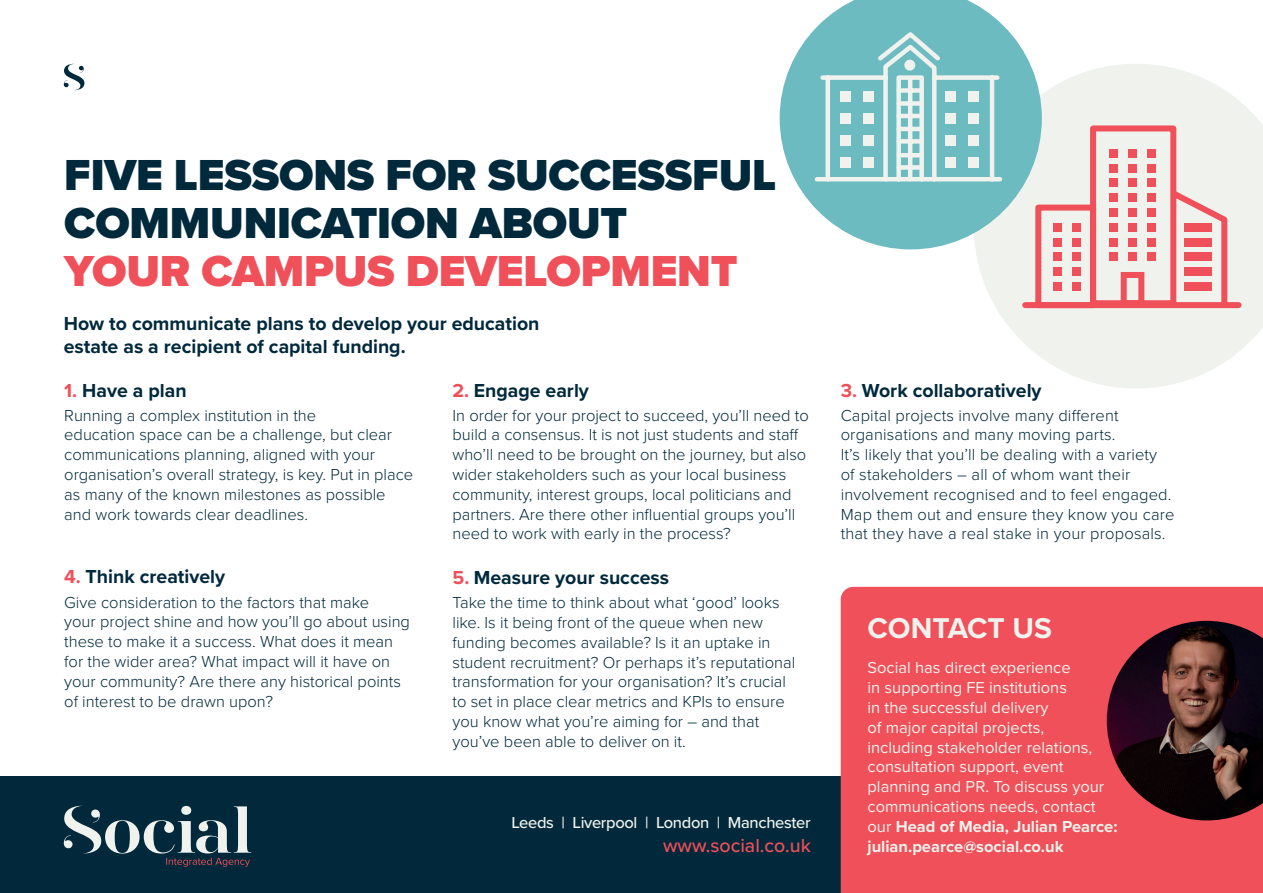
<style>
.page{position:relative;width:1263px;height:893px;background:#fff}
.page>*{position:absolute;margin:0;border:0;box-sizing:border-box;transform-origin:0 0}
.t1{font:900 45px/48px "Proxima Nova";letter-spacing:-.005em;color:#00293c}
.t2{font:900 45px "Proxima Nova";letter-spacing:-.005em;color:#ef5059}
.t3{font:700 29.7px "Proxima Nova";color:#eff2ed}
.t4{font:700 19.5px/22.5px "Proxima Nova";color:#00293c}
.t5{font:500 19.5px "Proxima Nova";color:#ef5059}
.t6{font:300 16.5px/19.8px "Proxima Nova";color:#00293c}
.t7{font:16.5px/19.8px "Proxima Nova";color:#eff2ed}
.t8{font:500 16.5px "Proxima Nova";letter-spacing:-.02em;color:#eff2ed}
.s1{color:#ef5059}
.s2{font-weight:700}
</style>
<div class="page">
<div style="left:0;top:777px;width:1263px;height:116px;background:#01293b"></div>
<svg style="left:976px;top:64px;width:287px;height:324px;fill:#eff2ed"></svg>
<svg style="left:780px;top:0;width:262px;height:249px;fill:#6cbbc1"></svg>
<svg style="left:1019px;top:122px;width:225px;height:189px;background:#ead3d1"></svg>
<div style="left:1109px;top:149px;width:9px;height:8px;background:#ef5059"></div>
<div style="left:1128px;top:149px;width:9px;height:8px;background:#ef5059"></div>
<div style="left:1147px;top:149px;width:9px;height:8px;background:#ef5059"></div>
<div style="left:1109px;top:164px;width:9px;height:8px;background:#ef5059"></div>
<div style="left:1128px;top:164px;width:9px;height:8px;background:#ef5059"></div>
<div style="left:1147px;top:164px;width:9px;height:8px;background:#ef5059"></div>
<div style="left:1109px;top:179px;width:9px;height:8px;background:#ef5059"></div>
<div style="left:1128px;top:179px;width:9px;height:8px;background:#ef5059"></div>
<div style="left:1147px;top:179px;width:9px;height:8px;background:#ef5059"></div>
<div style="left:1109px;top:193px;width:9px;height:9px;background:#ef5059"></div>
<div style="left:1128px;top:193px;width:9px;height:9px;background:#ef5059"></div>
<div style="left:1147px;top:193px;width:9px;height:9px;background:#ef5059"></div>
<div style="left:1109px;top:208px;width:9px;height:9px;background:#ef5059"></div>
<div style="left:1128px;top:208px;width:9px;height:9px;background:#ef5059"></div>
<div style="left:1147px;top:208px;width:9px;height:9px;background:#ef5059"></div>
<div style="left:1053px;top:223px;width:8px;height:9px;background:#ef5059"></div>
<div style="left:1072px;top:223px;width:8px;height:9px;background:#ef5059"></div>
<div style="left:1053px;top:238px;width:8px;height:8px;background:#ef5059"></div>
<div style="left:1072px;top:238px;width:8px;height:8px;background:#ef5059"></div>
<div style="left:1053px;top:253px;width:8px;height:8px;background:#ef5059"></div>
<div style="left:1072px;top:253px;width:8px;height:8px;background:#ef5059"></div>
<div style="left:1053px;top:267px;width:8px;height:9px;background:#ef5059"></div>
<div style="left:1072px;top:267px;width:8px;height:9px;background:#ef5059"></div>
<div style="left:1053px;top:282px;width:8px;height:9px;background:#ef5059"></div>
<div style="left:1072px;top:282px;width:8px;height:9px;background:#ef5059"></div>
<div style="left:1109px;top:223px;width:9px;height:9px;background:#ef5059"></div>
<div style="left:1128px;top:223px;width:9px;height:9px;background:#ef5059"></div>
<div style="left:1147px;top:223px;width:9px;height:9px;background:#ef5059"></div>
<div style="left:1109px;top:238px;width:9px;height:8px;background:#ef5059"></div>
<div style="left:1128px;top:238px;width:9px;height:8px;background:#ef5059"></div>
<div style="left:1147px;top:238px;width:9px;height:8px;background:#ef5059"></div>
<div style="left:1109px;top:253px;width:9px;height:8px;background:#ef5059"></div>
<div style="left:1128px;top:253px;width:9px;height:8px;background:#ef5059"></div>
<div style="left:1147px;top:253px;width:9px;height:8px;background:#ef5059"></div>
<div style="left:1121px;top:272px;width:23px;height:34px;border:6px solid #ef5059"></div>
<div style="left:1184px;top:223px;width:28px;height:9px;background:#ef5059"></div>
<div style="left:1184px;top:238px;width:28px;height:8px;background:#ef5059"></div>
<div style="left:1184px;top:252px;width:28px;height:9px;background:#ef5059"></div>
<div style="left:1184px;top:268px;width:28px;height:8px;background:#ef5059"></div>
<div style="left:1184px;top:282px;width:28px;height:9px;background:#ef5059"></div>
<svg style="left:812px;top:29px;width:192px;height:155px;background:#8bc7cb"></svg>
<div style="left:904px;top:60px;width:11px;height:11px;background:#eff2ed;border-radius:50%"></div>
<hr style="left:908px;top:79px;width:4px;height:100px;background:#eff2ed">
<div style="left:899px;top:88px;width:23px;height:5px;background:#eff2ed"></div>
<div style="left:899px;top:101px;width:23px;height:5px;background:#eff2ed"></div>
<hr style="left:899px;top:114px;width:23px;height:4px;background:#eff2ed">
<hr style="left:899px;top:127px;width:23px;height:4px;background:#eff2ed">
<div style="left:899px;top:139px;width:23px;height:5px;background:#eff2ed"></div>
<hr style="left:899px;top:153px;width:23px;height:4px;background:#eff2ed">
<div style="left:899px;top:165px;width:23px;height:5px;background:#eff2ed"></div>
<svg style="left:63px;top:805px;width:188px;height:62px"></svg>
<svg style="left:63px;top:63px;width:21px;height:28px"></svg>
<div style="left:841px;top:587px;width:422px;height:306px;background:#ef5059"></div>
<img style="left:1107px;top:621px;width:156px;height:199px">
<h1 class="t1" style="left:64px;top:151px;width:713px">FIVE LESSONS FOR SUCCESSFUL<br>COMMUNICATION ABOUT</h1>
<h1 class="t2" style="left:64px;top:238px;width:675px">YOUR CAMPUS DEVELOPMENT</h1>
<p class="t4" style="left:64px;top:312px;width:477px">How to communicate plans to develop your education estate as a recipient of capital funding.</p>
<p class="t4" style="left:64px;top:378px;width:124px"><span class="s1">1.</span> Have a plan</p>
<p class="t6" style="left:64px;top:404px;width:350px">Running a complex institution in the<br>education space can be a challenge, but clear communications planning, aligned with your organisation’s overall strategy, is key. Put in place as many of the known milestones as possible and work towards clear deadlines.</p>
<p class="t4" style="left:64px;top:565px;width:162px"><span class="s1">4.</span> Think creatively</p>
<p class="t6" style="left:64px;top:591px;width:347px">Give consideration to the factors that make<br>your project shine and how you’ll go about using these to make it a success. What does it mean for the wider area? What impact will it have on your community? Are there any historical points of interest to be drawn upon?</p>
<p class="t4" style="left:452px;top:378px;width:138px"><span class="s1">2.</span> Engage early</p>
<p class="t6" style="left:452px;top:404px;width:358px">In order for your project to succeed, you’ll need to build a consensus. It is not just students and staff who’ll need to be brought on the journey, but also wider stakeholders such as your local business community, interest groups, local politicians and partners. Are there other influential groups you’ll need to work with early in the process?</p>
<p class="t4" style="left:452px;top:566px;width:218px"><span class="s1">5.</span> Measure your success</p>
<p class="t6" style="left:452px;top:592px;width:344px">Take the time to think about what ‘good’ looks like. Is it being front of the queue when new funding becomes available? Is it an uptake in student recruitment? Or perhaps it’s reputational transformation for your organisation? It’s crucial to set in place clear metrics and KPIs to ensure you know what you’re aiming for – and that you’ve been able to deliver on it.</p>
<p class="t8" style="left:511px;top:810px;width:301px">Leeds | Liverpool | London | Manchester</p>
<p class="t5" style="left:663px;top:830px;width:149px">www.social.co.uk</p>
<p class="t4" style="left:841px;top:378px;width:202px"><span class="s1">3.</span> Work collaboratively</p>
<p class="t6" style="left:841px;top:404px;width:335px">Capital projects involve many different organisations and many moving parts.<br>It’s likely that you’ll be dealing with a variety of stakeholders – all of whom want their involvement recognised and to feel engaged.<br>Map them out and ensure they know you care that they have a real stake in your proposals.</p>
<h2 class="t3" style="left:867px;top:606px;width:186px">CONTACT US</h2>
<p class="t7" style="left:867px;top:657px;width:252px">Social has direct experience<br>in supporting FE institutions<br>in the successful delivery<br>of major capital projects,<br>including stakeholder relations, consultation support, event planning and PR. To discuss your communications needs, contact our <span class="s2">Head of Media, Julian Pearce: julian.pearce@social.co.uk</span></p>
</div>
